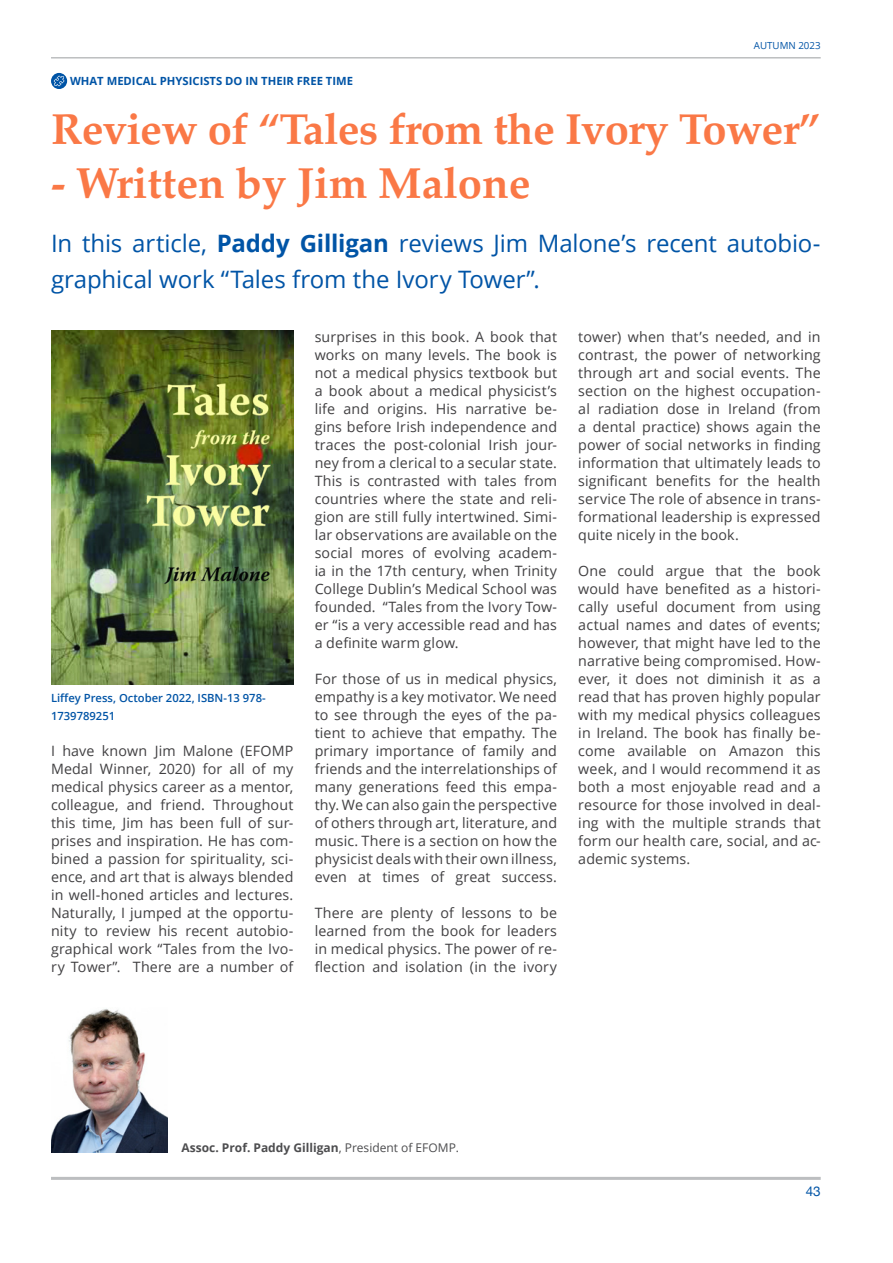
<style>
.page{position:relative;width:893px;height:1263px;background:#fff}
.page>*{position:absolute;margin:0;border:0;box-sizing:border-box;transform-origin:0 0}
.t1{font:700 43.5px "Palatino";letter-spacing:-.015em;color:#fa7846}
.t2{font:24px/36px "Open Sans";letter-spacing:-.005em;color:#0054a6}
.t3{font:14.25px/18px "Open Sans";letter-spacing:.01em;color:#414042;text-align:justify}
.t4{font:13.5px "Helvetica Neue";color:#0054a6}
.t5{font:700 12px "Open Sans";color:#4d4d4f}
.t6{font:600 11.25px/18px "Open Sans";color:#0054a6}
.t7{font:700 11.25px "Open Sans";color:#0054a6}
.t8{font:9.75px "Open Sans";color:#0054a6}
.s1{font-weight:700}
.s2{font-weight:400}
</style>
<div class="page">
<hr style="left:51px;top:1177px;width:770px;height:3px;background:#bcbec0">
<hr style="left:51px;top:57px;width:770px;height:2px;background:#bcbec0">
<svg style="left:51px;top:73px;width:16px;height:16px"></svg>
<img style="left:51px;top:1008px;width:117px;height:144px">
<img style="left:51px;top:331px;width:242px;height:353px">
<p class="t8" style="left:754px;top:39px;width:68px">AUTUMN 2023</p>
<p class="t7" style="left:70px;top:73px;width:284px">WHAT MEDICAL PHYSICISTS DO IN THEIR FREE TIME</p>
<h1 class="t1" style="left:51px;top:92px;width:771px">Review of “Tales from the Ivory Tower”</h1>
<h1 class="t1" style="left:51px;top:146px;width:481px">- Written by Jim Malone</h1>
<h2 class="t2" style="left:51px;top:225px;width:771px">In this article, <span class="s1">Paddy Gilligan</span> reviews Jim Malone’s recent autobio&shy;graphical work “Tales from the Ivory Tower”.</h2>
<p class="t6" style="left:51px;top:689px;width:216px">Liffey Press, October 2022, ISBN-13 978-<br>1739789251</p>
<p class="t3" style="left:51px;top:741px;width:244px">I have known Jim Malone (EFOMP Medal Winner, 2020) for all of my medical physics career as a mentor, colleague, and friend. Throughout this time, Jim has been full of sur&shy;prises and inspiration. He has com&shy;bined a passion for spirituality, sci&shy;ence, and art that is always blended in well-honed articles and lectures.<br>Naturally, I jumped at the opportu&shy;nity to review his recent autobio&shy;graphical work “Tales from the Ivo&shy;ry Tower”. There are a number of</p>
<p class="t3" style="left:315px;top:327px;width:244px">surprises in this book. A book that works on many levels. The book is not a medical physics textbook but a book about a medical physicist’s life and origins. His narrative be&shy;gins before Irish independence and traces the post-colonial Irish jour&shy;ney from a clerical to a secular state.<br>This is contrasted with tales from countries where the state and reli&shy;gion are still fully intertwined. Simi&shy;lar observations are available on the social mores of evolving academ&shy;ia in the 17th century, when Trinity College Dublin’s Medical School was founded. “Tales from the Ivory Tow&shy;er “is a very accessible read and has a definite warm glow.</p>
<p class="t3" style="left:315px;top:669px;width:244px">For those of us in medical physics, empathy is a key motivator. We need to see through the eyes of the pa&shy;tient to achieve that empathy. The primary importance of family and friends and the interrelationships of many generations feed this empa&shy;thy. We can also gain the perspective of others through art, literature, and music. There is a section on how the physicist deals with their own illness, even at times of great success.</p>
<p class="t3" style="left:315px;top:903px;width:244px">There are plenty of lessons to be learned from the book for leaders in medical physics. The power of re&shy;flection and isolation (in the ivory</p>
<p class="t3" style="left:578px;top:327px;width:244px">tower) when that’s needed, and in contrast, the power of networking through art and social events. The section on the highest occupation&shy;al radiation dose in Ireland (from a dental practice) shows again the power of social networks in finding information that ultimately leads to significant benefits for the health service The role of absence in trans&shy;formational leadership is expressed quite nicely in the book.</p>
<p class="t3" style="left:578px;top:561px;width:244px">One could argue that the book would have benefited as a histori&shy;cally useful document from using actual names and dates of events; however, that might have led to the narrative being compromised. How&shy;ever, it does not diminish it as a read that has proven highly popular with my medical physics colleagues in Ireland. The book has finally be&shy;come available on Amazon this week, and I would recommend it as both a most enjoyable read and a resource for those involved in deal&shy;ing with the multiple strands that form our health care, social, and ac&shy;ademic systems.</p>
<p class="t5" style="left:182px;top:1139px;width:279px">Assoc. Prof. Paddy Gilligan<span class="s2">, President of EFOMP.</span></p>
<p class="t4" style="left:806px;top:1182px;width:17px">43</p>
</div>
